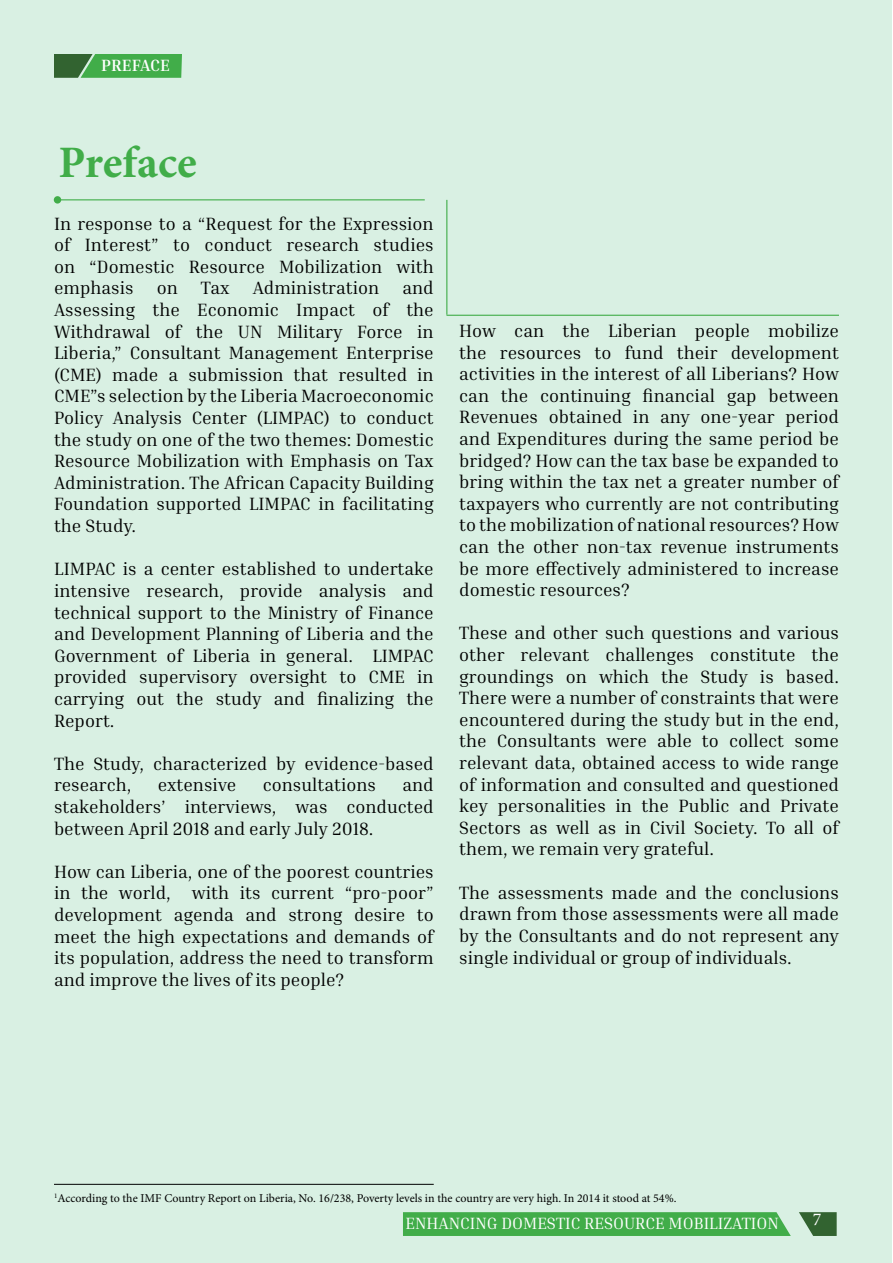
<style>
.page{position:relative;width:893px;height:1263px;background:#fff}
.page>*{position:absolute;margin:0;border:0;box-sizing:border-box;transform-origin:0 0}
.t1{font:700 45px "Minion Pro";letter-spacing:-.005em;color:#41ad49}
.t2{font:18px/21.6px "Inria Serif";color:#000;text-align:justify}
.t3{font:18px "Minion Pro";color:#fff}
.t4{font:16.5px "Inria Serif";color:#fff}
.t5{font:700 16.5px "Inria Serif";color:#fff}
.t6{font:12px "Minion Pro";color:#000}
</style>
<div class="page">
<div style="left:0;top:1px;width:892px;height:1262px;background:#d9f0e3"></div>
<svg style="left:799px;top:1212px;width:38px;height:24px"></svg>
<div style="left:403px;top:1212px;width:388px;height:24px;background:#41ad49"></div>
<svg style="left:54px;top:54px;width:128px;height:24px;background:#429d47"></svg>
<hr style="left:54px;top:1184px;width:380px;height:1px;background:#000">
<div style="left:54px;top:196px;width:7px;height:8px;background:#41ad49;border-radius:50%"></div>
<hr style="left:54px;top:199px;width:371px;height:1px;background:#41ad49">
<hr style="left:446px;top:315px;width:393px;height:1px;background:#41ad49">
<hr style="left:446px;top:200px;width:1px;height:115px;background:#41ad49">
<p class="t5" style="left:101px;top:55px;width:70px">PREFACE</p>
<h1 class="t1" style="left:59px;top:131px;width:140px">Preface</h1>
<p class="t2" style="left:54px;top:212px;width:381px">In response to a “Request for the Expression of Interest” to conduct research studies on “Domestic Resource Mobilization with emphasis</p>
<p class="t2" style="left:54px;top:277px;width:381px;text-indent:348px">and Assessing the Economic Impact of the Withdrawal of the UN Military Force in Liberia,” Consultant Management Enterprise (CME) made a submission that resulted in CME”s selection by the Liberia Macroeconomic Policy Analysis Center (LIMPAC) to conduct the study on one of the two themes: Domestic Resource Mobilization with Emphasis on Tax Administration. The African Capacity Building Foundation supported LIMPAC in facilitating the Study.</p>
<p class="t2" style="left:54px;top:558px;width:381px">LIMPAC is a center established to undertake intensive research, provide analysis and technical support to the Ministry of Finance and Development Planning of Liberia and the Government of Liberia in general. LIMPAC provided supervisory oversight to CME in carrying out the study and finalizing the Report.</p>
<p class="t2" style="left:54px;top:752px;width:381px">The Study, characterized by evidence-based research,</p>
<p class="t2" style="left:157px;top:277px;width:23px">on</p>
<p class="t2" style="left:201px;top:277px;width:30px">Tax</p>
<p class="t2" style="left:253px;top:277px;width:128px">Administration</p>
<p class="t2" style="left:54px;top:774px;width:381px;text-indent:348px">and stakeholders’ interviews, was conducted between April 2018 and early July 2018.</p>
<p class="t2" style="left:54px;top:860px;width:381px">How can Liberia, one of the poorest countries in the world, with its current “pro-poor” development agenda and strong desire to meet the high expectations and demands of its population, address the need to transform and improve the lives of its people?</p>
<p class="t2" style="left:158px;top:774px;width:80px">extensive</p>
<p class="t2" style="left:263px;top:774px;width:115px">consultations</p>
<p class="t2" style="left:459px;top:320px;width:381px">How can the Liberian people mobilize the resources to fund their development activities in the interest of all Liberians? How can the continuing financial gap between Revenues obtained in any one-year period and Expenditures during the same period be bridged? How can the tax base be expanded to bring within the tax net a greater number of taxpayers who currently are not contributing to the mobilization of national resources? How can the other non-tax revenue instruments be more effectively administered to increase domestic resources?</p>
<p class="t2" style="left:459px;top:622px;width:381px">These and other such questions and various other relevant challenges constitute the groundings on which the Study is based.<br>There were a number of constraints that were encountered during the study but in the end, the Consultants were able to collect some relevant data, obtained access to wide range of information and consulted and questioned key personalities in the Public and Private Sectors as well as in Civil Society. To all of them, we remain very grateful.</p>
<p class="t2" style="left:459px;top:881px;width:381px">The assessments made and the conclusions drawn from those assessments were all made by the Consultants and do not represent any single individual or group of individuals.</p>
<p class="t6" style="left:54px;top:1190px;width:624px"><sup>1</sup>According to the IMF Country Report on Liberia, No. 16/238, Poverty levels in the country are very high. In 2014 it stood at 54%.</p>
<p class="t4" style="left:405px;top:1213px;width:375px">ENHANCING DOMESTIC RESOURCE MOBILIZATION</p>
<p class="t3" style="left:813px;top:1209px;width:10px">7</p>
</div>
